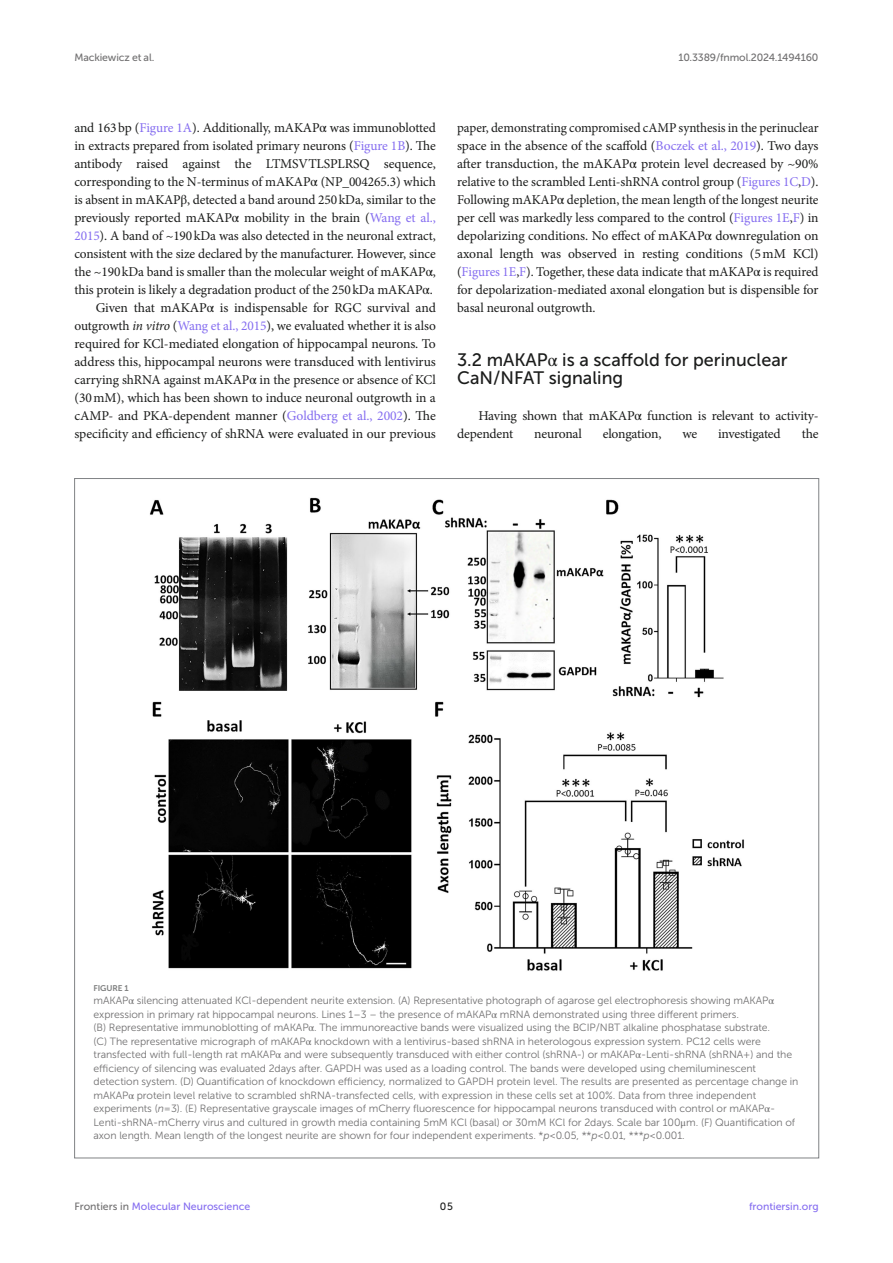
<style>
.page{position:relative;width:893px;height:1263px;background:#fff}
.page>*{position:absolute;margin:0;border:0;box-sizing:border-box;transform-origin:0 0}
.HEAD_2{font:18px/18px "Museo Sans 500";color:#1b1c1b}
.TEXT{font:13.5px/18px "Minion Pro";letter-spacing:-.015em;color:#1b1c1b;text-align:justify}
.FIG_LEG{font:10.5px/13.5px "Museo Sans 300";letter-spacing:-.005em;color:#706f70}
.t1{font:10.5px "Museo Sans 500";color:#856df0}
.t2{font:10.5px "Museo Sans 500";letter-spacing:-.015em;color:#706f70}
.t3{font:10.5px "Museo Sans 500";color:#1b1c1b}
.FIG_HD{font:8.25px "Museo Sans 700";letter-spacing:-.01em;color:#7e7f7f}
.s1{color:#856df0}
.s2{font-family:"STIX General"}
.s3{font-style:italic}
.s4{color:#706f70}
</style>
<div class="page">
<img style="left:150px;top:497px;width:594px;height:474px">
<p class="t2" style="left:74px;top:51px;width:81px">Mackiewicz et al.</p>
<p class="t2" style="left:678px;top:51px;width:142px">10.3389/fnmol.2024.1494160</p>
<p class="TEXT" style="left:74px;top:119px;width:363px">and 163bp (<span class="s1">Figure 1A</span>). Additionally, mAKAP<span class="s2">α</span> was immunoblotted in extracts prepared from isolated primary neurons (<span class="s1">Figure 1B</span>). The antibody raised against the LTMSVTLSPLRSQ sequence, corresponding to the N-terminus of mAKAP<span class="s2">α</span> (NP_004265.3) which is absent in mAKAP<span class="s2">β</span>, detected a band around 250kDa, similar to the previously reported mAKAP<span class="s2">α</span> mobility in the brain (<span class="s1">Wang et al., 2015</span>). A band of ~190kDa was also detected in the neuronal extract, consistent with the size declared by the manufacturer. However, since the ~190kDa band is smaller than the molecular weight of mAKAP<span class="s2">α</span>, this protein is likely a degradation product of the 250kDa mAKAP<span class="s2">α</span>.</p>
<p class="TEXT" style="left:74px;top:299px;width:363px;text-indent:21px">Given that mAKAP<span class="s2">α</span> is indispensable for RGC survival and outgrowth <span class="s3">in vitro</span> (<span class="s1">Wang et al., 2015</span>), we evaluated whether it is also required for KCl-mediated elongation of hippocampal neurons. To address this, hippocampal neurons were transduced with lentivirus carrying shRNA against mAKAP<span class="s2">α</span> in the presence or absence of KCl (30mM), which has been shown to induce neuronal outgrowth in a cAMP- and PKA-dependent manner (<span class="s1">Goldberg et al., 2002</span>). The specificity and efficiency of shRNA were evaluated in our previous</p>
<p class="TEXT" style="left:457px;top:119px;width:363px">paper, demonstrating compromised cAMP synthesis in the perinuclear space in the absence of the scaffold (<span class="s1">Boczek et al., 2019</span>). Two days after transduction, the mAKAP<span class="s2">α</span> protein level decreased by ~90% relative to the scrambled Lenti-shRNA control group (<span class="s1">Figures 1C</span>,<span class="s1">D</span>).<br>Following mAKAP<span class="s2">α</span> depletion, the mean length of the longest neurite per cell was markedly less compared to the control (<span class="s1">Figures 1E</span>,<span class="s1">F</span>) in depolarizing conditions. No effect of mAKAP<span class="s2">α</span> downregulation on axonal length was observed in resting conditions (5mM KCl) (<span class="s1">Figures 1E</span>,<span class="s1">F</span>). Together, these data indicate that mAKAP<span class="s2">α</span> is required for depolarization-mediated axonal elongation but is dispensible for basal neuronal outgrowth.</p>
<p class="HEAD_2" style="left:457px;top:351px;width:332px">3.2 mAKAP<span class="s2">α</span> is a scaffold for perinuclear<br>CaN/NFAT signaling</p>
<p class="TEXT" style="left:457px;top:407px;width:363px;text-indent:21px">Having shown that mAKAP<span class="s2">α</span> function is relevant to activity&shy;dependent</p>
<p class="TEXT" style="left:534px;top:425px;width:49px">neuronal</p>
<p class="TEXT" style="left:603px;top:425px;width:60px">elongation,</p>
<p class="TEXT" style="left:682px;top:425px;width:16px">we</p>
<p class="TEXT" style="left:718px;top:425px;width:64px">investigated</p>
<p class="TEXT" style="left:802px;top:425px;width:18px">the</p>
<p class="FIG_HD" style="left:94px;top:983px;width:37px">FIGURE 1</p>
<p class="FIG_LEG" style="left:94px;top:994px;width:706px">mAKAP<span class="s2">α</span> silencing attenuated KCl-dependent neurite extension. (A) Representative photograph of agarose gel electrophoresis showing mAKAP<span class="s2">α </span>expression in primary rat hippocampal neurons. Lines 1–3 – the presence of mAKAP<span class="s2">α</span> mRNA demonstrated using three different primers.<br>(B) Representative immunoblotting of mAKAP<span class="s2">α</span>. The immunoreactive bands were visualized using the BCIP/NBT alkaline phosphatase substrate.<br>(C) The representative micrograph of mAKAP<span class="s2">α</span> knockdown with a lentivirus-based shRNA in heterologous expression system. PC12 cells were transfected with full-length rat mAKAP<span class="s2">α</span> and were subsequently transduced with either control (shRNA-) or mAKAP<span class="s2">α</span>-Lenti-shRNA (shRNA+) and the efficiency of silencing was evaluated 2 days after. GAPDH was used as a loading control. The bands were developed using chemiluminescent detection system. (D) Quantification of knockdown efficiency, normalized to GAPDH protein level. The results are presented as percentage change in mAKAP<span class="s2">α</span> protein level relative to scrambled shRNA-transfected cells, with expression in these cells set at 100%. Data from three independent experiments (<span class="s3">n</span> = 3). (E) Representative grayscale images of mCherry fluorescence for hippocampal neurons transduced with control or mAKAP<span class="s2">α</span>-Lenti-shRNA-mCherry virus and cultured in growth media containing 5 mM KCl (basal) or 30 mM KCl for 2 days. Scale bar 100 <span class="s2">μ</span>m. (F) Quantification of axon length. Mean length of the longest neurite are shown for four independent experiments. *<span class="s3">p</span> &lt; 0.05, **<span class="s3">p</span> &lt; 0.01, ***<span class="s3">p</span> &lt; 0.001.</p>
<p class="t1" style="left:74px;top:1200px;width:177px"><span class="s4">Frontiers in</span> Molecular Neuroscience</p>
<p class="t3" style="left:440px;top:1200px;width:14px">05</p>
<p class="t1" style="left:749px;top:1200px;width:71px">frontiersin.org</p>
</div>
